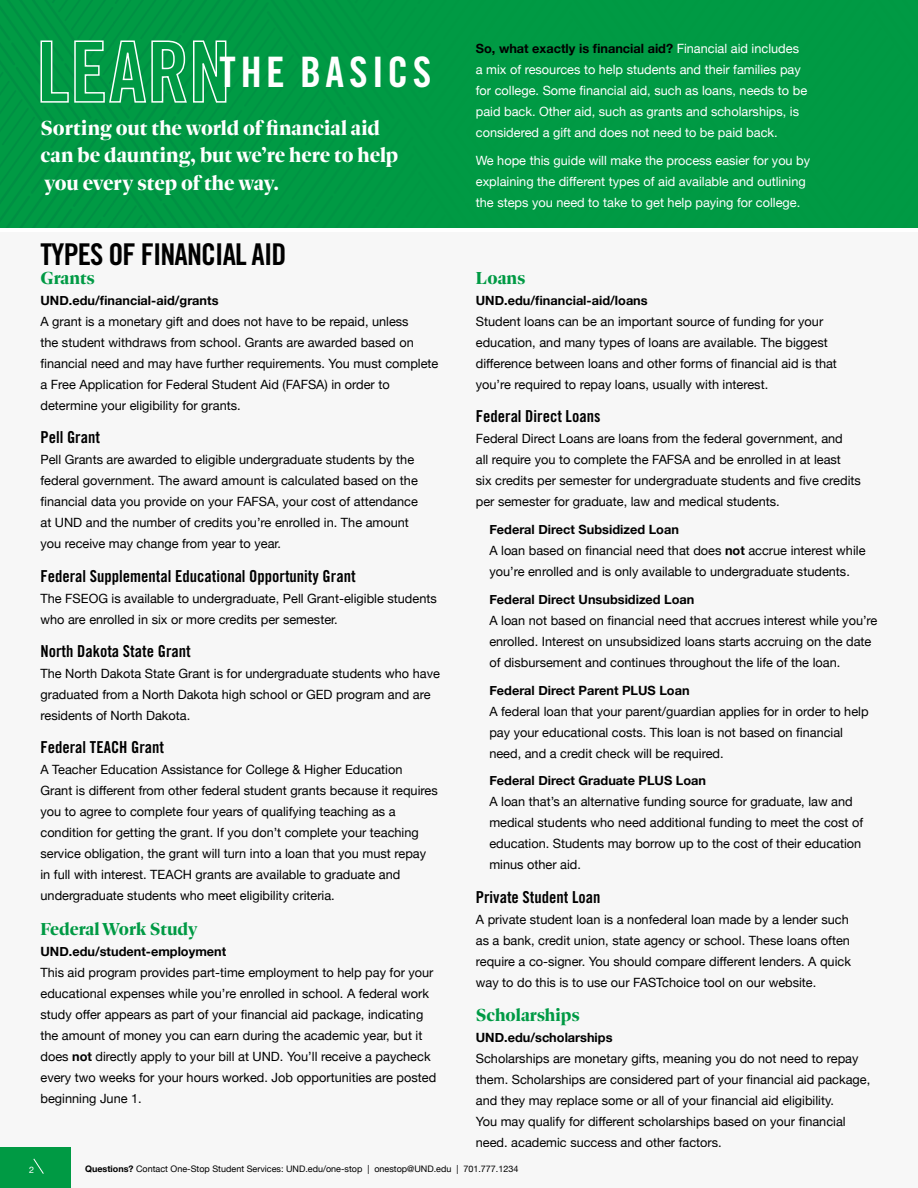
<style>
.page{position:relative;width:918px;height:1188px;background:#fff}
.page>*{position:absolute;margin:0;border:0;box-sizing:border-box;transform-origin:0 0}
.t1{font:42px "Trade Gothic LT Pro Bd Cn 20";letter-spacing:.105em;color:#fff}
.t2{font:30px "Trade Gothic LT Pro Bd Cn 20";letter-spacing:-.03em;color:#000}
.t3{font:700 21px/27.8px "Dejanire Headline";letter-spacing:-.005em;color:#fff}
.t4{font:700 18px "Dejanire Headline";color:#009a44}
.t5{font:16.5px "Trade Gothic LT Pro Bd Cn 20";color:#000}
.t6{font:12.75px/21px "Helvetica Neue";color:#000}
.t7{font:12.75px/21px "Helvetica Neue";color:#fff}
.t8{font:700 12.75px "Helvetica Neue";color:#000}
.t9{font:9px "Helvetica Neue";color:#000}
.t10{font:9px "Helvetica Neue";color:#fff}
.s1{font-weight:700}
.s2{font-weight:700;color:#000}
</style>
<div class="page">
<div style="left:0;top:0;width:918px;height:227px;background:#009a44"></div>
<div style="left:0;top:232px;width:918px;height:956px;background:#f7f7f7"></div>
<svg style="left:40px;top:40px;width:187px;height:63px"></svg>
<div style="left:0;top:1148px;width:70px;height:40px;background:#009a44"></div>
<svg style="left:33px;top:1158px;width:11px;height:16px"></svg>
<h1 class="t1" style="left:220px;top:47px;width:213px">THE BASICS</h1>
<h3 class="t3" style="left:40px;top:113px;width:359px">Sorting out the world of financial aid can be daunting, but we’re here to help you every step of the way.</h3>
<h2 class="t2" style="left:40px;top:236px;width:247px">TYPES OF FINANCIAL AID</h2>
<h3 class="t4" style="left:40px;top:267px;width:56px">Grants</h3>
<p class="t8" style="left:40px;top:291px;width:180px">UND.edu/financial-aid/grants</p>
<p class="t6" style="left:40px;top:312px;width:399px">A grant is a monetary gift and does not have to be repaid, unless<br>the student withdraws from school. Grants are awarded based on financial need and may have further requirements. You must complete a Free Application for Federal Student Aid (FAFSA) in order to determine your eligibility for grants.</p>
<p class="t5" style="left:40px;top:427px;width:61px">Pell Grant</p>
<p class="t6" style="left:40px;top:450px;width:379px">Pell Grants are awarded to eligible undergraduate students by the federal government. The award amount is calculated based on the financial data you provide on your FAFSA, your cost of attendance at UND and the number of credits you’re enrolled in. The amount you receive may change from year to year.</p>
<p class="t5" style="left:40px;top:566px;width:317px">Federal Supplemental Educational Opportunity Grant</p>
<p class="t6" style="left:40px;top:588px;width:398px">The FSEOG is available to undergraduate, Pell Grant-eligible students who are enrolled in six or more credits per semester.</p>
<p class="t5" style="left:40px;top:641px;width:152px">North Dakota State Grant</p>
<p class="t6" style="left:40px;top:664px;width:401px">The North Dakota State Grant is for undergraduate students who have graduated from a North Dakota high school or GED program and are residents of North Dakota.</p>
<p class="t5" style="left:40px;top:737px;width:125px">Federal TEACH Grant</p>
<p class="t6" style="left:40px;top:760px;width:399px">A Teacher Education Assistance for College &amp; Higher Education<br>Grant is different from other federal student grants because it requires you to agree to complete four years of qualifying teaching as a condition for getting the grant. If you don’t complete your teaching service obligation, the grant will turn into a loan that you must repay in full with interest. TEACH grants are available to graduate and undergraduate students who meet eligibility criteria.</p>
<h3 class="t4" style="left:40px;top:918px;width:159px">Federal Work Study</h3>
<p class="t8" style="left:40px;top:941px;width:187px">UND.edu/student-employment</p>
<p class="t6" style="left:40px;top:962px;width:397px">This aid program provides part-time employment to help pay for your educational expenses while you’re enrolled in school. A federal work study offer appears as part of your financial aid package, indicating the amount of money you can earn during the academic year, but it does <span class="s1">not</span> directly apply to your bill at UND. You’ll receive a paycheck every two weeks for your hours worked. Job opportunities are posted beginning June 1.</p>
<p class="t7" style="left:476px;top:39px;width:333px"><span class="s2">So, what exactly is financial aid?</span> Financial aid includes a mix of resources to help students and their families pay for college. Some financial aid, such as loans, needs to be paid back. Other aid, such as grants and scholarships, is considered a gift and does not need to be paid back.</p>
<p class="t7" style="left:476px;top:150px;width:336px">We hope this guide will make the process easier for you by explaining the different types of aid available and outlining the steps you need to take to get help paying for college.</p>
<h3 class="t4" style="left:476px;top:267px;width:51px">Loans</h3>
<p class="t8" style="left:476px;top:291px;width:173px">UND.edu/financial-aid/loans</p>
<p class="t6" style="left:476px;top:312px;width:363px">Student loans can be an important source of funding for your education, and many types of loans are available. The biggest difference between loans and other forms of financial aid is that you’re required to repay loans, usually with interest.</p>
<p class="t5" style="left:476px;top:406px;width:126px">Federal Direct Loans</p>
<p class="t6" style="left:476px;top:429px;width:387px">Federal Direct Loans are loans from the federal government, and<br>all require you to complete the FAFSA and be enrolled in at least<br>six credits per semester for undergraduate students and five credits per semester for graduate, law and medical students.</p>
<p class="t6" style="left:489px;top:520px;width:378px"><span class="s1">Federal Direct Subsidized Loan<br></span>A loan based on financial need that does <span class="s1">not</span> accrue interest while you’re enrolled and is only available to undergraduate students.</p>
<p class="t8" style="left:489px;top:589px;width:207px">Federal Direct Unsubsidized Loan</p>
<p class="t6" style="left:489px;top:611px;width:390px">A loan not based on financial need that accrues interest while you’re enrolled. Interest on unsubsidized loans starts accruing on the date of disbursement and continues throughout the life of the loan.</p>
<p class="t8" style="left:489px;top:680px;width:202px">Federal Direct Parent PLUS Loan</p>
<p class="t6" style="left:489px;top:701px;width:381px">A federal loan that your parent/guardian applies for in order to help pay your educational costs. This loan is not based on financial need, and a credit check will be required.</p>
<p class="t8" style="left:489px;top:771px;width:218px">Federal Direct Graduate PLUS Loan</p>
<p class="t6" style="left:489px;top:792px;width:375px">A loan that’s an alternative funding source for graduate, law and medical students who need additional funding to meet the cost of education. Students may borrow up to the cost of their education minus other aid.</p>
<p class="t5" style="left:476px;top:887px;width:126px">Private Student Loan</p>
<p class="t6" style="left:476px;top:909px;width:377px">A private student loan is a nonfederal loan made by a lender such as a bank, credit union, state agency or school. These loans often require a co-signer. You should compare different lenders. A quick way to do this is to use our FASTchoice tool on our website.</p>
<h3 class="t4" style="left:476px;top:1004px;width:105px">Scholarships</h3>
<p class="t8" style="left:476px;top:1028px;width:138px">UND.edu/scholarships</p>
<p class="t6" style="left:476px;top:1049px;width:396px">Scholarships are monetary gifts, meaning you do not need to repay them. Scholarships are considered part of your financial aid package, and they may replace some or all of your financial aid eligibility.<br>You may qualify for different scholarships based on your financial need, academic success and other factors.</p>
<p class="t10" style="left:29px;top:1163px;width:7px">2</p>
<p class="t9" style="left:85px;top:1162px;width:435px"><span class="s1">Questions?</span> Contact One-Stop Student Services: UND.edu/one-stop | onestop@UND.edu | 701.777.1234</p>
</div>
